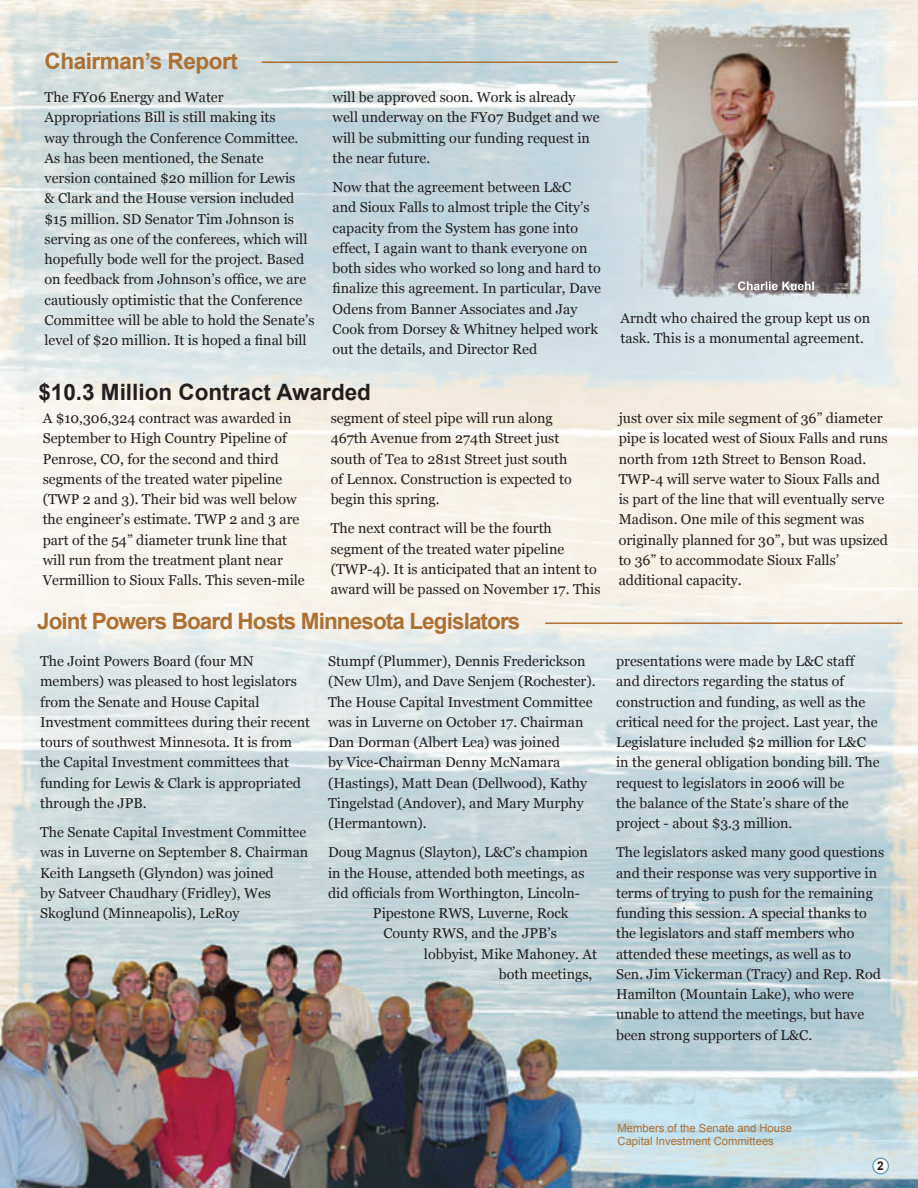
<style>
.page{position:relative;width:918px;height:1188px;background:#fff}
.page>*{position:absolute;margin:0;border:0;box-sizing:border-box;transform-origin:0 0}
.t1{font:700 22.5px "Arial";letter-spacing:-.04em;color:#ac7033}
.t2{font:700 22.5px "Arial";color:#231f20}
.t3{font:700 22.5px "Arial";letter-spacing:-.02em;color:#ac7033}
.t4{font:14.25px/20.2px "Georgia";color:#231f20}
.t5{font:700 12px "Arial";color:#231f20}
.t6{font:11.25px/13.5px "Arial";color:#ac7033}
</style>
<div class="page">
<img style="left:0;top:0;width:918px;height:1188px">
<svg style="left:872px;top:1158px;width:17px;height:16px"></svg>
<div style="left:874px;top:1159px;width:14px;height:14px;background:#fff;border-radius:50%"></div>
<hr style="left:545px;top:622px;width:358px;height:2px;background:#ac7033">
<hr style="left:262px;top:61px;width:356px;height:2px;background:#ac7033">
<svg style="left:738px;top:281px;width:76px;height:9px"></svg>
<p class="t3" style="left:45px;top:48px;width:195px">Chairman’s Report</p>
<p class="t4" style="left:45px;top:87px;width:271px">The FY06 Energy and Water Appropriations Bill is still making its<br>way through the Conference Committee.<br>As has been mentioned, the Senate<br>version contained $20 million for Lewis<br>&amp; Clark and the House version included $15 million. SD Senator Tim Johnson is serving as one of the conferees, which will hopefully bode well for the project. Based on feedback from Johnson’s office, we are cautiously optimistic that the Conference Committee will be able to hold the Senate’s level of $20 million. It is hoped a final bill</p>
<p class="t4" style="left:333px;top:87px;width:269px">will be approved soon. Work is already well underway on the FY07 Budget and we will be submitting our funding request in the near future.</p>
<p class="t4" style="left:333px;top:177px;width:270px">Now that the agreement between L&amp;C<br>and Sioux Falls to almost triple the City’s capacity from the System has gone into effect, I again want to thank everyone on both sides who worked so long and hard to finalize this agreement. In particular, Dave Odens from Banner Associates and Jay Cook from Dorsey &amp; Whitney helped work out the details, and Director Red</p>
<p class="t2" style="left:38px;top:379px;width:334px">$10.3 Million Contract Awarded</p>
<p class="t4" style="left:43px;top:408px;width:264px">A $10,306,324 contract was awarded in September to High Country Pipeline of Penrose, CO, for the second and third segments of the treated water pipeline (TWP 2 and 3). Their bid was well below the engineer’s estimate. TWP 2 and 3 are part of the 54” diameter trunk line that will run from the treatment plant near Vermillion to Sioux Falls. This seven-mile</p>
<p class="t4" style="left:331px;top:408px;width:243px">segment of steel pipe will run along 467th Avenue from 274th Street just south of Tea to 281st Street just south of Lennox. Construction is expected to begin this spring.</p>
<p class="t4" style="left:331px;top:518px;width:271px">The next contract will be the fourth segment of the treated water pipeline (TWP-4). It is anticipated that an intent to award will be passed on November 17. This</p>
<p class="t1" style="left:37px;top:608px;width:485px">Joint Powers Board Hosts Minnesota Legislators</p>
<p class="t4" style="left:40px;top:651px;width:271px">The Joint Powers Board (four MN members) was pleased to host legislators from the Senate and House Capital Investment committees during their recent tours of southwest Minnesota. It is from the Capital Investment committees that funding for Lewis &amp; Clark is appropriated through the JPB.</p>
<p class="t4" style="left:40px;top:822px;width:270px">The Senate Capital Investment Committee was in Luverne on September 8. Chairman Keith Langseth (Glyndon) was joined<br>by Satveer Chaudhary (Fridley), Wes Skoglund (Minneapolis), LeRoy</p>
<p class="t4" style="left:328px;top:651px;width:269px">Stumpf (Plummer), Dennis Frederickson (New Ulm), and Dave Senjem (Rochester).<br>The House Capital Investment Committee was in Luverne on October 17. Chairman Dan Dorman (Albert Lea) was joined<br>by Vice-Chairman Denny McNamara (Hastings), Matt Dean (Dellwood), Kathy Tingelstad (Andover), and Mary Murphy (Hermantown).</p>
<p class="t4" style="left:328px;top:842px;width:261px">Doug Magnus (Slayton), L&amp;C’s champion</p>
<p class="t4" style="left:328px;top:863px;width:258px">in the House, attended both meetings, as</p>
<p class="t4" style="left:328px;top:883px;width:254px">did officials from Worthington, Lincoln-</p>
<p class="t4" style="left:373px;top:903px;width:197px">Pipestone RWS, Luverne, Rock</p>
<p class="t4" style="left:383px;top:923px;width:175px">County RWS, and the JPB’s</p>
<p class="t4" style="left:424px;top:944px;width:175px">lobbyist, Mike Mahoney. At</p>
<p class="t4" style="left:499px;top:964px;width:95px">both meetings,</p>
<p class="t4" style="left:621px;top:308px;width:251px">Arndt who chaired the group kept us on task. This is a monumental agreement.</p>
<p class="t4" style="left:619px;top:408px;width:271px">just over six mile segment of 36” diameter pipe is located west of Sioux Falls and runs north from 12th Street to Benson Road.<br>TWP-4 will serve water to Sioux Falls and is part of the line that will eventually serve Madison. One mile of this segment was originally planned for 30”, but was upsized to 36” to accommodate Sioux Falls’ additional capacity.</p>
<p class="t4" style="left:616px;top:651px;width:265px">presentations were made by L&amp;C staff and directors regarding the status of construction and funding, as well as the critical need for the project. Last year, the Legislature included $2 million for L&amp;C in the general obligation bonding bill. The request to legislators in 2006 will be<br>the balance of the State’s share of the project - about $3.3 million.</p>
<p class="t4" style="left:616px;top:842px;width:270px">The legislators asked many good questions and their response was very supportive in terms of trying to push for the remaining funding this session. A special thanks to the legislators and staff members who attended these meetings, as well as to<br>Sen. Jim Vickerman (Tracy) and Rep. Rod Hamilton (Mountain Lake), who were unable to attend the meetings, but have been strong supporters of L&amp;C.</p>
<p class="t6" style="left:618px;top:1121px;width:176px">Members of the Senate and House<br>Capital Investment Committees</p>
<p class="t5" style="left:877px;top:1159px;width:8px">2</p>
</div>
